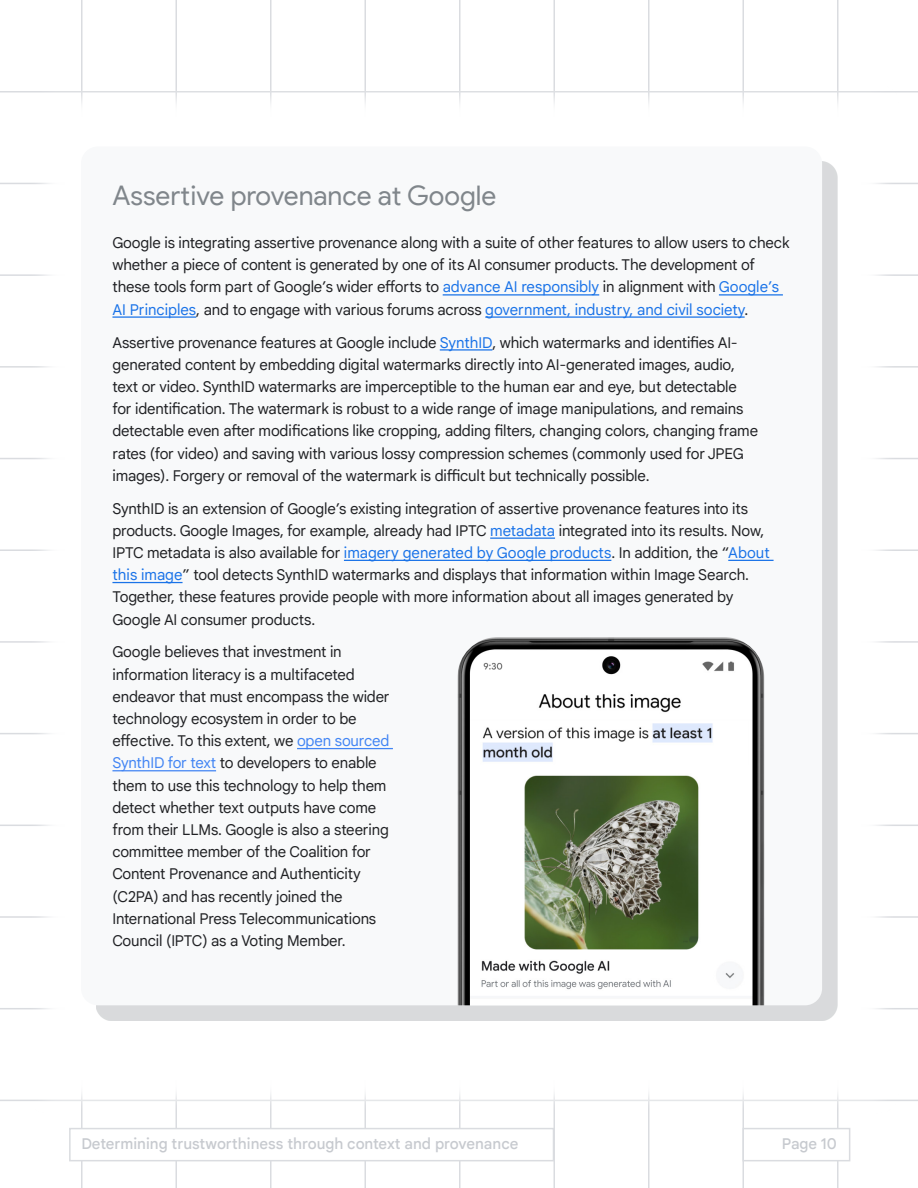
<style>
.page{position:relative;width:918px;height:1188px;background:#fff}
.page>*{position:absolute;margin:0;border:0;box-sizing:border-box;transform-origin:0 0}
.t1{font:27px "Google Sans Display";color:#80868b}
.t2{font:15px/22.2px "Google Sans Text";letter-spacing:-.01em;color:#202124}
.t3{font:500 15px "Google Sans Text";letter-spacing:-.005em;color:#c7cacf}
.s1{color:#1a73e8}
.s2{color:#4285f4}
</style>
<div class="page">
<hr style="left:81px;top:0;width:1px;height:1188px;background:#dadce0">
<hr style="left:176px;top:0;width:1px;height:1188px;background:#dadce0">
<hr style="left:270px;top:0;width:2px;height:1188px;background:#dadce0">
<hr style="left:364px;top:0;width:2px;height:1188px;background:#dadce0">
<hr style="left:459px;top:0;width:1px;height:1188px;background:#dadce0">
<hr style="left:554px;top:0;width:1px;height:1188px;background:#dadce0">
<hr style="left:648px;top:0;width:2px;height:1188px;background:#dadce0">
<hr style="left:742px;top:0;width:2px;height:1188px;background:#dadce0">
<hr style="left:837px;top:0;width:1px;height:1188px;background:#dadce0">
<img style="left:0;top:52px;width:918px;height:1109px">
<div style="left:69px;top:1128px;width:485px;height:33px;background:#fff;border:2px solid #dadce0"></div>
<div style="left:742px;top:1128px;width:108px;height:33px;background:#fff;border:2px solid #dadce0"></div>
<div style="left:96px;top:161px;width:741px;height:860px;background:#d9dadc"></div>
<div style="left:81px;top:146px;width:741px;height:859px;background:#f8f9fa;border-radius:17px"></div>
<img style="left:458px;top:637px;width:306px;height:368px">
<hr style="left:443px;top:294px;width:156px;height:2px;background:#1a73e8">
<hr style="left:719px;top:294px;width:64px;height:2px;background:#1a73e8">
<hr style="left:112px;top:316px;width:84px;height:2px;background:#1a73e8">
<hr style="left:485px;top:316px;width:260px;height:2px;background:#1a73e8">
<hr style="left:440px;top:349px;width:52px;height:2px;background:#1a73e8">
<hr style="left:490px;top:538px;width:65px;height:1px;background:#1a73e8">
<hr style="left:344px;top:560px;width:267px;height:1px;background:#1a73e8">
<hr style="left:728px;top:560px;width:46px;height:1px;background:#1a73e8">
<hr style="left:112px;top:582px;width:71px;height:1px;background:#1a73e8">
<hr style="left:297px;top:748px;width:96px;height:1px;background:#4285f4">
<hr style="left:112px;top:770px;width:104px;height:1px;background:#4285f4">
<h1 class="t1" style="left:112px;top:179px;width:385px">Assertive provenance at Google</h1>
<p class="t2" style="left:112px;top:232px;width:679px">Google is integrating assertive provenance along with a suite of other features to allow users to check whether a piece of content is generated by one of its AI consumer products. The development of these tools form part of Google’s wider efforts to <span class="s1">advance AI responsibly</span> in alignment with <span class="s1">Google’s AI Principles</span>, and to engage with various forums across <span class="s1">government, industry, and civil society</span>.</p>
<p class="t2" style="left:112px;top:331px;width:647px">Assertive provenance features at Google include <span class="s1">SynthID</span>, which watermarks and identifies AI&shy;generated content by embedding digital watermarks directly into AI-generated images, audio, text or video. SynthID watermarks are imperceptible to the human ear and eye, but detectable for identification. The watermark is robust to a wide range of image manipulations, and remains detectable even after modifications like cropping, adding filters, changing colors, changing frame rates (for video) and saving with various lossy compression schemes (commonly used for JPEG images). Forgery or removal of the watermark is difficult but technically possible.</p>
<p class="t2" style="left:112px;top:497px;width:659px">SynthID is an extension of Google’s existing integration of assertive provenance features into its products. Google Images, for example, already had IPTC <span class="s1">metadata</span> integrated into its results. Now, IPTC metadata is also available for <span class="s1">imagery generated by Google products</span>. In addition, the “<span class="s1">About this image</span>” tool detects SynthID watermarks and displays that information within Image Search.<br>Together, these features provide people with more information about all images generated by Google AI consumer products.</p>
<p class="t2" style="left:112px;top:641px;width:279px">Google believes that investment in information literacy is a multifaceted endeavor that must encompass the wider technology ecosystem in order to be effective. To this extent, we <span class="s2">open sourced SynthID for text</span> to developers to enable them to use this technology to help them detect whether text outputs have come from their LLMs. Google is also a steering committee member of the Coalition for Content Provenance and Authenticity (C2PA) and has recently joined the International Press Telecommunications Council (IPTC) as a Voting Member.</p>
<p class="t3" style="left:81px;top:1135px;width:439px">Determining trustworthiness through context and provenance</p>
<p class="t3" style="left:782px;top:1135px;width:57px">Page 10</p>
</div>
